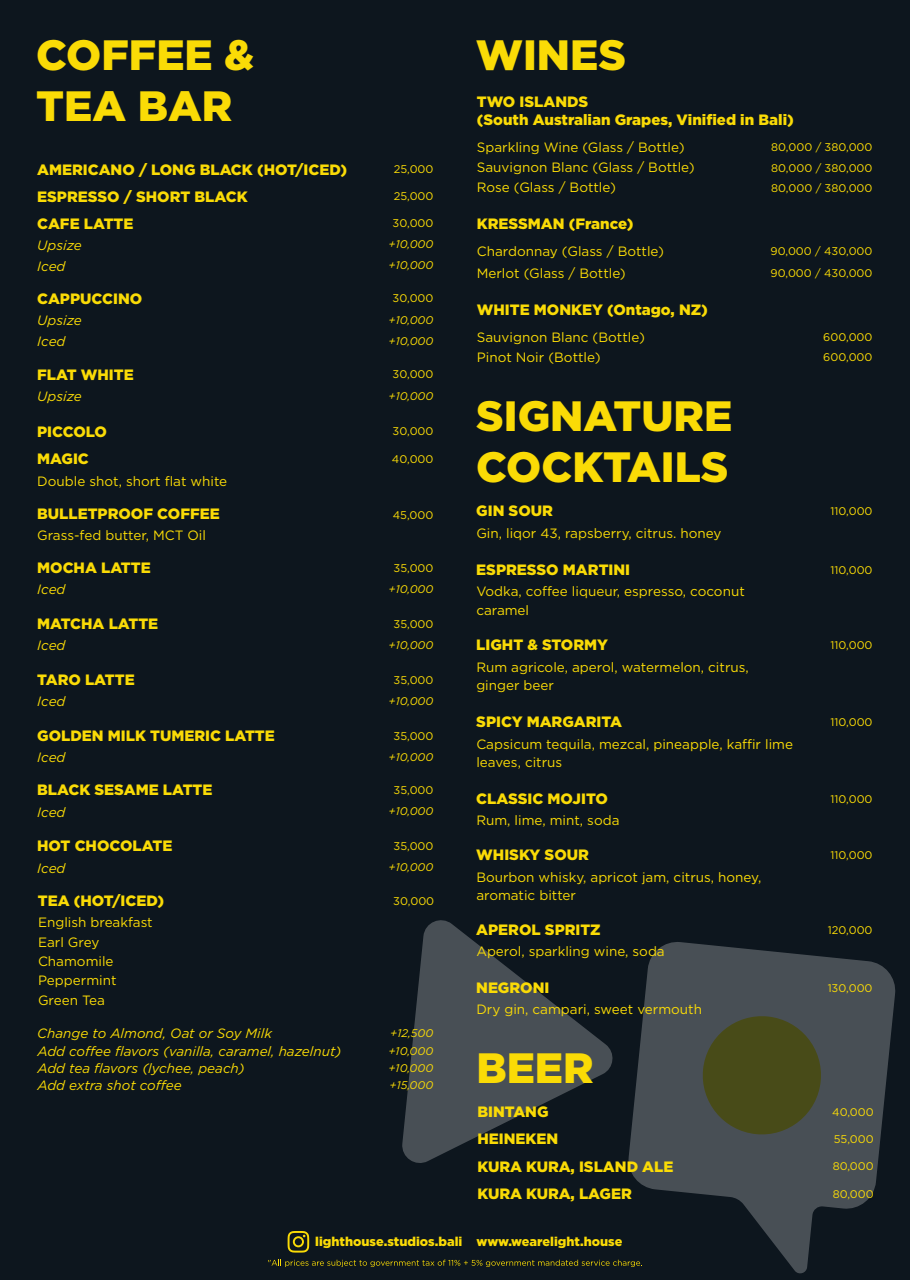
<style>
.page{position:relative;width:910px;height:1280px;background:#0d161e}
.page>*{position:absolute;margin:0;border:0;box-sizing:border-box;transform-origin:0 0}
.t1{font:900 42.45px/50.8px "Gotham";color:#fadb06}
.t2{font:900 15px/18px "Gotham";color:#fadb06}
.t3{font:13.5px/18.6px "Gotham";color:#fadb06}
.t4{font:italic 13.5px "Gotham";color:#fadb06}
.t5{font:900 12.75px "Gotham";color:#fadb06}
.t6{font:11.1px "Gotham";color:#fadb06}
.t7{font:italic 11.1px "Gotham";color:#fadb06}
</style>
<div class="page">
<svg style="left:628px;top:942px;width:267px;height:331px;fill:#484f55"></svg>
<svg style="left:402px;top:920px;width:211px;height:243px;fill:#484f55"></svg>
<svg style="left:700px;top:1013px;width:124px;height:124px;background:#484c29"></svg>
<svg style="left:268px;top:1260px;width:374px;height:7px"></svg>
<svg style="left:288px;top:1231px;width:21px;height:21px"></svg>
<h1 class="t1" style="left:36px;top:29px;width:220px">COFFEE &amp;<br>TEA BAR</h1>
<p class="t2" style="left:37px;top:160px;width:312px">AMERICANO / LONG BLACK (HOT/ICED)</p>
<p class="t6" style="left:394px;top:163px;width:41px">25,000</p>
<p class="t2" style="left:37px;top:187px;width:212px">ESPRESSO / SHORT BLACK</p>
<p class="t6" style="left:394px;top:190px;width:41px">25,000</p>
<p class="t4" style="left:37px;top:237px;width:46px">Upsize</p>
<p class="t7" style="left:389px;top:238px;width:46px">+10,000</p>
<p class="t2" style="left:37px;top:214px;width:98px">CAFE LATTE</p>
<p class="t6" style="left:393px;top:217px;width:42px">30,000</p>
<p class="t4" style="left:37px;top:258px;width:30px">Iced</p>
<p class="t7" style="left:389px;top:259px;width:46px">+10,000</p>
<p class="t2" style="left:37px;top:289px;width:107px">CAPPUCCINO</p>
<p class="t6" style="left:393px;top:292px;width:42px">30,000</p>
<p class="t4" style="left:37px;top:313px;width:46px">Upsize</p>
<p class="t7" style="left:389px;top:313px;width:46px">+10,000</p>
<p class="t4" style="left:37px;top:333px;width:30px">Iced</p>
<p class="t7" style="left:389px;top:334px;width:46px">+10,000</p>
<p class="t2" style="left:37px;top:365px;width:98px">FLAT WHITE</p>
<p class="t6" style="left:393px;top:368px;width:42px">30,000</p>
<p class="t4" style="left:37px;top:389px;width:46px">Upsize</p>
<p class="t7" style="left:389px;top:389px;width:46px">+10,000</p>
<p class="t2" style="left:37px;top:422px;width:71px">PICCOLO</p>
<p class="t6" style="left:393px;top:425px;width:42px">30,000</p>
<p class="t3" style="left:37px;top:472px;width:191px">Double shot, short flat white</p>
<p class="t2" style="left:37px;top:449px;width:53px">MAGIC</p>
<p class="t6" style="left:392px;top:453px;width:43px">40,000</p>
<p class="t2" style="left:37px;top:504px;width:184px">BULLETPROOF COFFEE</p>
<p class="t3" style="left:37px;top:526px;width:170px">Grass-fed butter, MCT Oil</p>
<p class="t6" style="left:393px;top:509px;width:42px">45,000</p>
<p class="t2" style="left:37px;top:558px;width:115px">MOCHA LATTE</p>
<p class="t6" style="left:394px;top:562px;width:41px">35,000</p>
<p class="t4" style="left:37px;top:582px;width:30px">Iced</p>
<p class="t7" style="left:389px;top:583px;width:46px">+10,000</p>
<p class="t2" style="left:37px;top:614px;width:123px">MATCHA LATTE</p>
<p class="t6" style="left:394px;top:618px;width:41px">35,000</p>
<p class="t4" style="left:37px;top:638px;width:30px">Iced</p>
<p class="t7" style="left:389px;top:639px;width:46px">+10,000</p>
<p class="t2" style="left:37px;top:670px;width:99px">TARO LATTE</p>
<p class="t6" style="left:394px;top:674px;width:41px">35,000</p>
<p class="t4" style="left:37px;top:694px;width:30px">Iced</p>
<p class="t7" style="left:389px;top:695px;width:46px">+10,000</p>
<p class="t2" style="left:37px;top:726px;width:239px">GOLDEN MILK TUMERIC LATTE</p>
<p class="t6" style="left:394px;top:730px;width:41px">35,000</p>
<p class="t4" style="left:37px;top:750px;width:30px">Iced</p>
<p class="t7" style="left:389px;top:751px;width:46px">+10,000</p>
<p class="t2" style="left:37px;top:781px;width:177px">BLACK SESAME LATTE</p>
<p class="t6" style="left:394px;top:784px;width:41px">35,000</p>
<p class="t4" style="left:37px;top:804px;width:30px">Iced</p>
<p class="t7" style="left:389px;top:805px;width:46px">+10,000</p>
<p class="t2" style="left:37px;top:837px;width:137px">HOT CHOCOLATE</p>
<p class="t6" style="left:394px;top:840px;width:41px">35,000</p>
<p class="t4" style="left:37px;top:860px;width:30px">Iced</p>
<p class="t7" style="left:389px;top:861px;width:46px">+10,000</p>
<p class="t2" style="left:38px;top:891px;width:128px">TEA (HOT/ICED)</p>
<p class="t3" style="left:38px;top:913px;width:116px;line-height:19.4px">English breakfast<br>Earl Grey<br>Chamomile<br>Peppermint<br>Green Tea</p>
<p class="t6" style="left:393px;top:895px;width:42px">30,000</p>
<p class="t4" style="left:37px;top:1026px;width:236px">Change to Almond, Oat or Soy Milk</p>
<p class="t7" style="left:390px;top:1027px;width:45px">+12,500</p>
<p class="t4" style="left:37px;top:1044px;width:305px">Add coffee flavors (vanilla, caramel, hazelnut)</p>
<p class="t7" style="left:388px;top:1045px;width:46px">+10,000</p>
<p class="t4" style="left:37px;top:1061px;width:209px">Add tea flavors (lychee, peach)</p>
<p class="t7" style="left:388px;top:1062px;width:46px">+10,000</p>
<p class="t4" style="left:37px;top:1078px;width:146px">Add extra shot coffee</p>
<p class="t7" style="left:390px;top:1078px;width:45px">+15,000</p>
<h1 class="t1" style="left:476px;top:29px;width:152px">WINES</h1>
<p class="t2" style="left:477px;top:92px;width:319px">TWO ISLANDS<br>(South Australian Grapes, Vinified in Bali)</p>
<p class="t3" style="left:477px;top:138px;width:209px">Sparkling Wine (Glass / Bottle)</p>
<p class="t6" style="left:771px;top:141px;width:103px">80,000 / 380,000</p>
<p class="t3" style="left:477px;top:158px;width:219px">Sauvignon Blanc (Glass / Bottle)</p>
<p class="t6" style="left:771px;top:161px;width:103px">80,000 / 380,000</p>
<p class="t3" style="left:477px;top:178px;width:141px">Rose (Glass / Bottle)</p>
<p class="t6" style="left:771px;top:181px;width:103px">80,000 / 380,000</p>
<p class="t2" style="left:477px;top:214px;width:158px">KRESSMAN (France)</p>
<p class="t3" style="left:477px;top:242px;width:189px">Chardonnay (Glass / Bottle)</p>
<p class="t6" style="left:771px;top:245px;width:103px">90,000 / 430,000</p>
<p class="t3" style="left:477px;top:264px;width:150px">Merlot (Glass / Bottle)</p>
<p class="t6" style="left:771px;top:267px;width:103px">90,000 / 430,000</p>
<p class="t2" style="left:477px;top:301px;width:233px">WHITE MONKEY (Ontago, NZ)</p>
<p class="t3" style="left:477px;top:327px;width:170px">Sauvignon Blanc (Bottle)</p>
<p class="t6" style="left:823px;top:331px;width:51px">600,000</p>
<p class="t3" style="left:477px;top:348px;width:125px">Pinot Noir (Bottle)</p>
<p class="t6" style="left:823px;top:351px;width:51px">600,000</p>
<h1 class="t1" style="left:476px;top:389px;width:258px">SIGNATURE<br>COCKTAILS</h1>
<p class="t2" style="left:476px;top:501px;width:78px">GIN SOUR</p>
<p class="t3" style="left:476px;top:523px;width:247px">Gin, liqor 43, rapsberry, citrus. honey</p>
<p class="t2" style="left:476px;top:560px;width:155px">ESPRESSO MARTINI</p>
<p class="t3" style="left:476px;top:582px;width:270px">Vodka, coffee liqueur, espresso, coconut caramel</p>
<p class="t2" style="left:476px;top:636px;width:133px">LIGHT &amp; STORMY</p>
<p class="t3" style="left:476px;top:657px;width:274px">Rum agricole, aperol, watermelon, citrus, ginger beer</p>
<p class="t2" style="left:476px;top:713px;width:147px">SPICY MARGARITA</p>
<p class="t3" style="left:476px;top:734px;width:318px">Capsicum tequila, mezcal, pineapple, kaffir lime leaves, citrus</p>
<p class="t2" style="left:476px;top:789px;width:133px">CLASSIC MOJITO</p>
<p class="t3" style="left:476px;top:811px;width:145px">Rum, lime, mint, soda</p>
<p class="t2" style="left:476px;top:845px;width:114px">WHISKY SOUR</p>
<p class="t3" style="left:476px;top:867px;width:286px">Bourbon whisky, apricot jam, citrus, honey, aromatic bitter</p>
<p class="t2" style="left:476px;top:920px;width:126px">APEROL SPRITZ</p>
<p class="t3" style="left:476px;top:942px;width:190px">Aperol, sparkling wine, soda</p>
<p class="t2" style="left:476px;top:978px;width:75px">NEGRONI</p>
<p class="t3" style="left:476px;top:1000px;width:227px">Dry gin, campari, sweet vermouth</p>
<h1 class="t1" style="left:476px;top:1041px;width:119px">BEER</h1>
<p class="t6" style="left:830px;top:505px;width:44px">110,000</p>
<p class="t6" style="left:830px;top:564px;width:44px">110,000</p>
<p class="t6" style="left:830px;top:639px;width:44px">110,000</p>
<p class="t6" style="left:830px;top:716px;width:44px">110,000</p>
<p class="t6" style="left:830px;top:793px;width:44px">110,000</p>
<p class="t6" style="left:830px;top:849px;width:44px">110,000</p>
<p class="t6" style="left:828px;top:923px;width:46px">120,000</p>
<p class="t6" style="left:828px;top:982px;width:46px">130,000</p>
<p class="t2" style="left:477px;top:1102px;width:73px">BINTANG</p>
<p class="t6" style="left:832px;top:1105px;width:43px">40,000</p>
<p class="t2" style="left:477px;top:1129px;width:82px">HEINEKEN</p>
<p class="t6" style="left:834px;top:1133px;width:41px">55,000</p>
<p class="t2" style="left:477px;top:1157px;width:198px">KURA KURA, ISLAND ALE</p>
<p class="t6" style="left:833px;top:1160px;width:43px">80,000</p>
<p class="t2" style="left:477px;top:1184px;width:156px">KURA KURA, LAGER</p>
<p class="t6" style="left:833px;top:1188px;width:43px">80,000</p>
<p class="t5" style="left:315px;top:1234px;width:309px">lighthouse.studios.bali www.wearelight.house</p>
</div>
